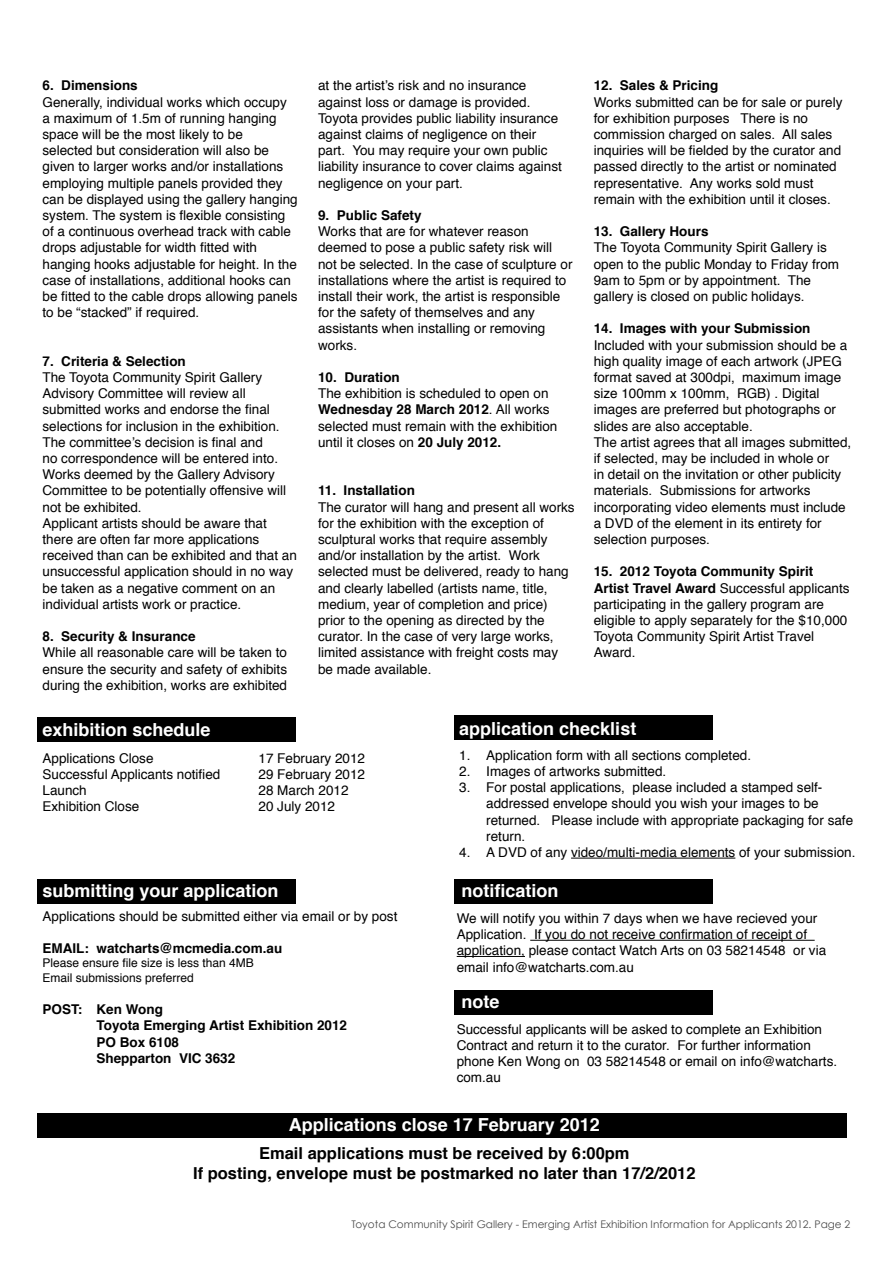
<style>
.page{position:relative;width:893px;height:1263px;background:#fff}
.page>*{position:absolute;margin:0;border:0;box-sizing:border-box;transform-origin:0 0}
.t1{font:700 18px "Helvetica";color:#fff}
.t2{font:700 16.5px/19.8px "Helvetica";color:#000;text-align:center}
.t3{font:13.5px/16.2px "Helvetica";color:#000}
.t4{font:700 13.5px/16.2px "Helvetica";color:#000}
.t5{font:12px/14.4px "Helvetica";color:#000}
.t6{font:10.5px "Century Gothic";color:#4c4c4c}
.s1{font-weight:700}
</style>
<div class="page">
<div style="left:37px;top:1113px;width:809px;height:25px;background:#000"></div>
<div style="left:37px;top:879px;width:259px;height:25px;background:#000"></div>
<div style="left:37px;top:717px;width:259px;height:24px;background:#000"></div>
<hr style="left:530px;top:940px;width:285px;height:1px;background:#000">
<hr style="left:457px;top:956px;width:68px;height:1px;background:#000">
<div style="left:455px;top:715px;width:258px;height:24px;background:#000"></div>
<hr style="left:571px;top:858px;width:164px;height:1px;background:#000">
<div style="left:455px;top:879px;width:258px;height:25px;background:#000"></div>
<div style="left:455px;top:990px;width:258px;height:24px;background:#000"></div>
<p class="t4" style="left:43px;top:78px;width:97px">6. Dimensions</p>
<p class="t3" style="left:43px;top:94px;width:257px">Generally, individual works which occupy a maximum of 1.5m of running hanging space will be the most likely to be<br>selected but consideration will also be given to larger works and/or installations employing multiple panels provided they can be displayed using the gallery hanging system. The system is flexible consisting of a continuous overhead track with cable drops adjustable for width fitted with hanging hooks adjustable for height. In the case of installations, additional hooks can be fitted to the cable drops allowing panels to be “stacked” if required.</p>
<p class="t4" style="left:43px;top:353px;width:145px">7. Criteria &amp; Selection</p>
<p class="t3" style="left:43px;top:370px;width:256px">The Toyota Community Spirit Gallery Advisory Committee will review all submitted works and endorse the final selections for inclusion in the exhibition.<br>The committee’s decision is final and<br>no correspondence will be entered into.<br>Works deemed by the Gallery Advisory Committee to be potentially offensive will not be exhibited.<br>Applicant artists should be aware that there are often far more applications received than can be exhibited and that an unsuccessful application should in no way be taken as a negative comment on an individual artists work or practice.</p>
<p class="t4" style="left:43px;top:628px;width:155px">8. Security &amp; Insurance</p>
<p class="t3" style="left:43px;top:645px;width:246px;text-align:justify">While all reasonable care will be taken to ensure the security and safety of exhibits during the exhibition, works are exhibited</p>
<p class="t3" style="left:318px;top:78px;width:245px">at the artist’s risk and no insurance against loss or damage is provided.<br>Toyota provides public liability insurance against claims of negligence on their part. You may require your own public liability insurance to cover claims against negligence on your part.</p>
<p class="t4" style="left:318px;top:207px;width:105px">9. Public Safety</p>
<p class="t3" style="left:318px;top:224px;width:256px">Works that are for whatever reason deemed to pose a public safety risk will not be selected. In the case of sculpture or installations where the artist is required to install their work, the artist is responsible for the safety of themselves and any assistants when installing or removing works.</p>
<p class="t4" style="left:318px;top:369px;width:83px">10. Duration</p>
<p class="t3" style="left:318px;top:386px;width:241px">The exhibition is scheduled to open on <span class="s1">Wednesday 28 March 2012</span>. All works selected must remain with the exhibition until it closes on <span class="s1">20 July 2012.</span></p>
<p class="t4" style="left:318px;top:483px;width:98px">11. Installation</p>
<p class="t3" style="left:318px;top:499px;width:258px">The curator will hang and present all works for the exhibition with the exception of sculptural works that require assembly and/or installation by the artist. Work selected must be delivered, ready to hang and clearly labelled (artists name, title, medium, year of completion and price) prior to the opening as directed by the curator. In the case of very large works, limited assistance with freight costs may be made available.</p>
<p class="t4" style="left:594px;top:78px;width:126px">12. Sales &amp; Pricing</p>
<p class="t3" style="left:594px;top:94px;width:250px">Works submitted can be for sale or purely for exhibition purposes There is no commission charged on sales. All sales inquiries will be fielded by the curator and passed directly to the artist or nominated representative. Any works sold must remain with the exhibition until it closes.</p>
<p class="t4" style="left:594px;top:223px;width:116px">13. Gallery Hours</p>
<p class="t3" style="left:594px;top:240px;width:247px">The Toyota Community Spirit Gallery is open to the public Monday to Friday from 9am to 5pm or by appointment. The gallery is closed on public holidays.</p>
<p class="t4" style="left:594px;top:321px;width:218px">14. Images with your Submission</p>
<p class="t3" style="left:594px;top:337px;width:259px">Included with your submission should be a high quality image of each artwork (JPEG format saved at 300dpi, maximum image size 100mm x 100mm, RGB) . Digital images are preferred but photographs or slides are also acceptable.<br>The artist agrees that all images submitted, if selected, may be included in whole or<br>in detail on the invitation or other publicity materials. Submissions for artworks incorporating video elements must include a DVD of the element in its entirety for selection purposes.</p>
<p class="t3" style="left:594px;top:564px;width:257px"><span class="s1">15. 2012 Toyota Community Spirit Artist Travel Award</span> Successful applicants participating in the gallery program are eligible to apply separately for the $10,000<br>Toyota Community Spirit Artist Travel Award.</p>
<h1 class="t1" style="left:43px;top:715px;width:170px">exhibition schedule</h1>
<p class="t3" style="left:43px;top:750px;width:113px">Applications Close</p>
<p class="t3" style="left:259px;top:750px;width:108px">17 February 2012</p>
<p class="t3" style="left:43px;top:766px;width:179px">Successful Applicants notified</p>
<p class="t3" style="left:259px;top:766px;width:108px">29 February 2012</p>
<p class="t3" style="left:43px;top:783px;width:46px">Launch</p>
<p class="t3" style="left:259px;top:783px;width:92px">28 March 2012</p>
<p class="t3" style="left:43px;top:799px;width:98px">Exhibition Close</p>
<p class="t3" style="left:259px;top:799px;width:78px">20 July 2012</p>
<h1 class="t1" style="left:43px;top:876px;width:238px">submitting your application</h1>
<p class="t3" style="left:43px;top:908px;width:356px">Applications should be submitted either via email or by post</p>
<p class="t4" style="left:43px;top:940px;width:241px">EMAIL: watcharts@mcmedia.com.au</p>
<p class="t5" style="left:43px;top:956px;width:213px">Please ensure file size is less than 4MB<br>Email submissions preferred</p>
<p class="t4" style="left:97px;top:1001px;width:252px;text-indent:-54px">POST: Ken Wong<br>Toyota Emerging Artist Exhibition 2012<br>PO Box 6108<br>Shepparton VIC 3632</p>
<h1 class="t1" style="left:459px;top:714px;width:179px">application checklist</h1>
<p class="t3" style="left:459px;top:747px;width:293px">1. Application form with all sections completed.</p>
<p class="t3" style="left:459px;top:764px;width:209px">2. Images of artworks submitted.</p>
<p class="t3" style="left:486px;top:780px;width:368px;text-indent:-27px">3. For postal applications, please included a stamped self&shy;addressed envelope should you wish your images to be returned. Please include with appropriate packaging for safe return.</p>
<p class="t3" style="left:459px;top:845px;width:398px">4. A DVD of any video/multi-media elements of your submission.</p>
<h1 class="t1" style="left:461px;top:876px;width:99px">notification</h1>
<p class="t3" style="left:457px;top:910px;width:371px">We will notify you within 7 days when we have recieved your Application. If you do not receive confirmation of receipt of application, please contact Watch Arts on 03 58214548 or via email info@watcharts.com.au</p>
<h1 class="t1" style="left:461px;top:987px;width:39px">note</h1>
<p class="t3" style="left:457px;top:1021px;width:382px">Successful applicants will be asked to complete an Exhibition Contract and return it to the curator. For further information phone Ken Wong on 03 58214548 or email on info@watcharts. com.au</p>
<h1 class="t1" style="left:289px;top:1110px;width:313px">Applications close 17 February 2012</h1>
<p class="t2" style="left:193px;top:1143px;width:504px">Email applications must be received by 6:00pm<br>If posting, envelope must be postmarked no later than 17/2/2012</p>
<p class="t6" style="left:351px;top:1218px;width:500px">Toyota Community Spirit Gallery - Emerging Artist Exhibition Information for Applicants 2012. Page 2</p>
</div>
